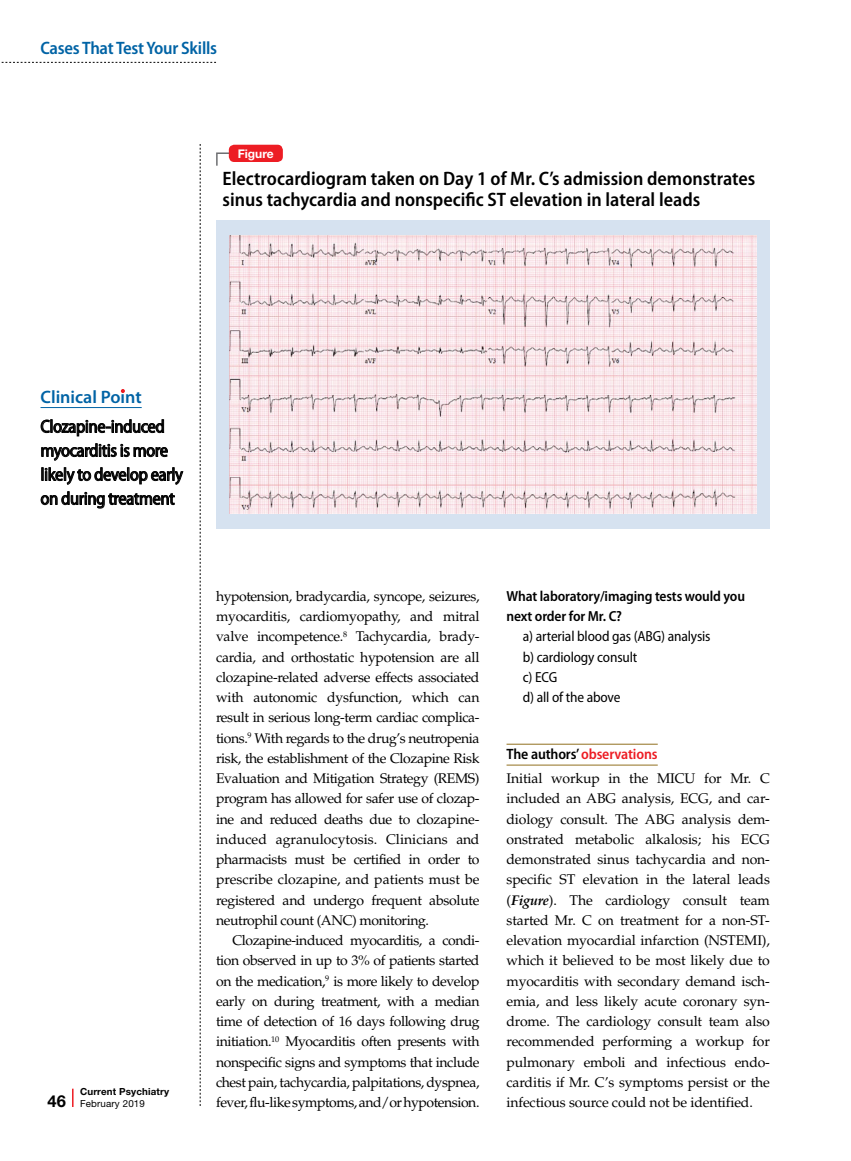
<style>
.page{position:relative;width:851px;height:1161px;background:#fff}
.page>*{position:absolute;margin:0;border:0;box-sizing:border-box;transform-origin:0 0}
.tabletitle{font:600 semi-condensed 19.5px/21px "Myriad Pro";color:#000}
.clinical_point{font:semi-condensed 18px/24px "Myriad Pro";letter-spacing:-.02em;color:#000}
.t1{font:600 semi-condensed 18px "Myriad Pro";letter-spacing:-.015em;color:#0063a5}
.t2{font:600 18px "Myriad Pro";color:#0063a5}
.sub2_author{font:600 semi-condensed 15px "Myriad Pro";letter-spacing:-.01em;color:#ed1d24}
.body_choices{font:semi-condensed 14.7px "Myriad Pro";letter-spacing:-.01em;color:#000}
.bbody_question{font:600 semi-condensed 14.7px/20.2px "Myriad Pro";letter-spacing:-.01em;color:#000}
.body_indent{font:14.1px/20.2px "Palatino LT Std";letter-spacing:-.03em;color:#000;text-align:justify}
.body{font:14.1px/20.2px "Palatino LT Std";letter-spacing:-.01em;color:#000;text-align:justify}
.tabletitle_no{font:700 12px "Helvetica Neue LT Std";color:#fff}
.t3{font:700 9.75px/12px "Helvetica Neue LT Std";letter-spacing:.015em;color:#000}
.s1{font-size:16.5px}
.s2{font-weight:400}
.s3{color:#000}
.s4{font-weight:700;font-style:italic}
</style>
<div class="page">
<svg style="left:200px;top:144px;width:1px;height:962px"></svg>
<svg style="left:72px;top:1089px;width:2px;height:18px"></svg>
<svg style="left:1px;top:62px;width:215px;height:1px"></svg>
<hr style="left:506px;top:744px;width:151px;height:1px;background:#91701f">
<hr style="left:506px;top:765px;width:151px;height:1px;background:#91701f">
<hr style="left:40px;top:407px;width:102px;height:1px;background:#0063a5">
<svg style="left:41px;top:419px;width:123px;height:18px"></svg>
<svg style="left:41px;top:443px;width:127px;height:18px"></svg>
<svg style="left:42px;top:467px;width:141px;height:18px"></svg>
<svg style="left:41px;top:491px;width:134px;height:18px"></svg>
<svg style="left:121px;top:389px;width:4px;height:4px"></svg>
<svg style="left:216px;top:152px;width:16px;height:14px"></svg>
<div style="left:229px;top:145px;width:54px;height:17px;background:#ed1d24;border-radius:5px"></div>
<div style="left:216px;top:220px;width:554px;height:309px;background:#d6e2f0"></div>
<img style="left:230px;top:235px;width:526px;height:279px">
<p class="t1" style="left:40px;top:37px;width:178px">Cases That Test Your Skills</p>
<p class="tabletitle_no" style="left:238px;top:146px;width:37px">Figure</p>
<p class="tabletitle" style="left:222px;top:168px;width:534px">Electrocardiogram taken on Day 1 of Mr. C’s admission demonstrates sinus tachycardia and nonspecific ST elevation in lateral leads</p>
<p class="t2" style="left:40px;top:386px;width:103px">Clinical Point</p>
<p class="clinical_point" style="left:40px;top:414px;width:144px">Clozapine-induced myocarditis is more likely to develop early on during treatment</p>
<p class="t3" style="left:47px;top:1085px;width:123px;text-indent:33px">Current Psychiatry<br><span class="s1">46</span> <span class="s2">February 2019</span></p>
<p class="body_indent" style="left:216px;top:586px;width:265px">hypotension, bradycardia, syncope, seizures, myocarditis, cardiomyopathy, and mitral valve incompetence.<sup>8</sup> Tachycardia, brady&shy;cardia, and orthostatic hypotension are all clozapine-related adverse effects associated with autonomic dysfunction, which can result in serious long-term cardiac complica&shy;tions.<sup>9</sup> With regards to the drug’s neutropenia risk, the establishment of the Clozapine Risk Evaluation and Mitigation Strategy (REMS) program has allowed for safer use of clozap&shy;ine and reduced deaths due to clozapine&shy;induced agranulocytosis. Clinicians and pharmacists must be certified in order to prescribe clozapine, and patients must be registered and undergo frequent absolute neutrophil count (ANC) monitoring.</p>
<p class="body_indent" style="left:216px;top:930px;width:265px;text-indent:16px">Clozapine-induced myocarditis, a condi&shy;tion observed in up to 3% of patients started on the medication,<sup>9</sup> is more likely to develop early on during treatment, with a median time of detection of 16 days following drug initiation.<sup>10</sup> Myocarditis often presents with nonspecific signs and symptoms that include chest pain, tachycardia, palpitations, dyspnea, fever, flu-like symptoms, and/or hypotension.</p>
<p class="bbody_question" style="left:506px;top:585px;width:240px">What laboratory/imaging tests would you next order for Mr. C?</p>
<p class="body_choices" style="left:522px;top:627px;width:189px">a) arterial blood gas (ABG) analysis</p>
<p class="body_choices" style="left:522px;top:648px;width:116px">b) cardiology consult</p>
<p class="body_choices" style="left:522px;top:668px;width:36px">c) ECG</p>
<p class="body_choices" style="left:522px;top:688px;width:99px">d) all of the above</p>
<p class="sub2_author" style="left:506px;top:745px;width:152px"><span class="s3">The authors’</span> observations</p>
<p class="body" style="left:506px;top:768px;width:265px">Initial workup in the MICU for Mr. C included an ABG analysis, ECG, and car&shy;diology consult. The ABG analysis dem&shy;onstrated metabolic alkalosis; his ECG demonstrated sinus tachycardia and non&shy;specific ST elevation in the lateral leads (<span class="s4">Figure</span>). The cardiology consult team started Mr. C on treatment for a non-ST&shy;elevation myocardial infarction (NSTEMI), which it believed to be most likely due to myocarditis with secondary demand isch&shy;emia, and less likely acute coronary syn&shy;drome. The cardiology consult team also recommended performing a workup for pulmonary emboli and infectious endo&shy;carditis if Mr. C’s symptoms persist or the infectious source could not be identified.</p>
</div>
